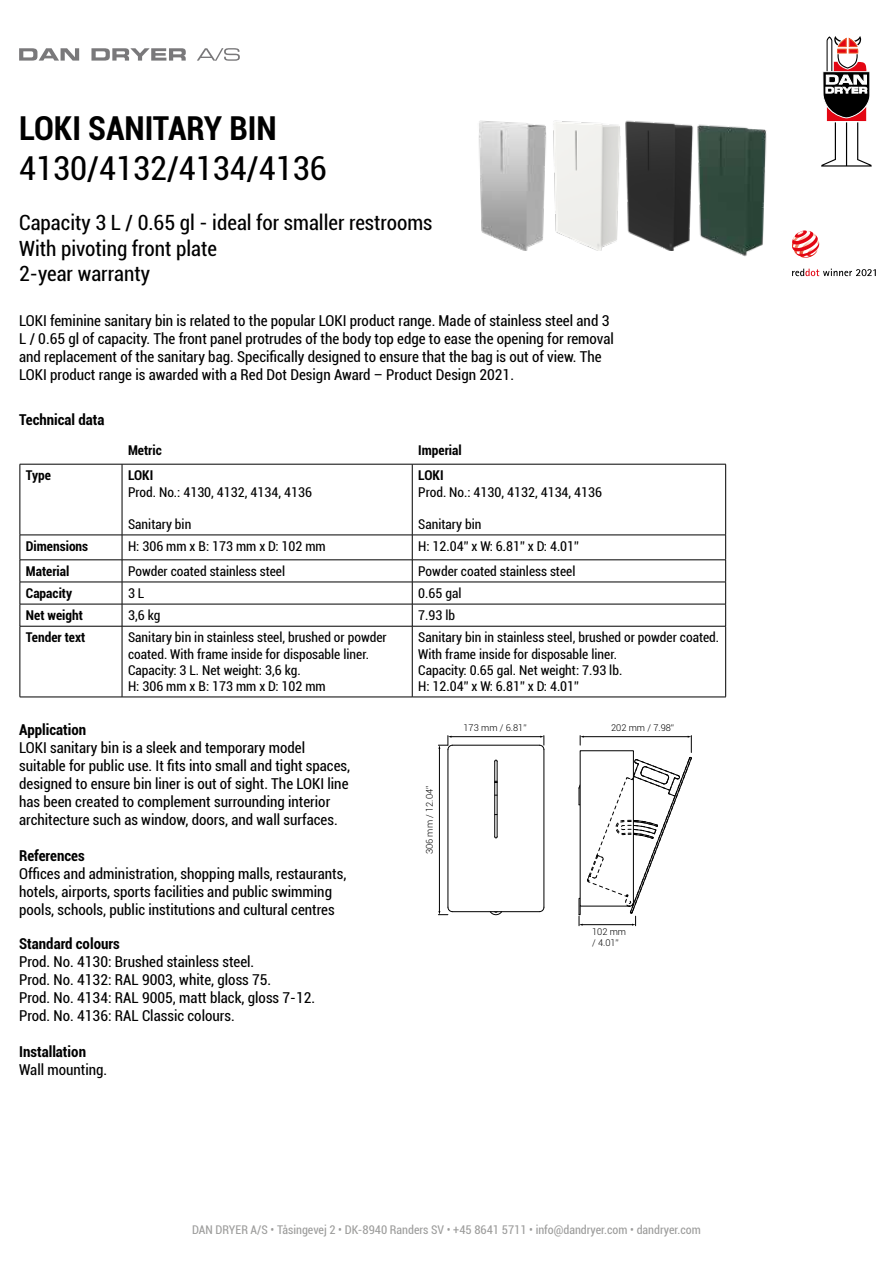
<style>
.page{position:relative;width:893px;height:1263px;background:#fff}
.page>*{position:absolute;margin:0;border:0;box-sizing:border-box;transform-origin:0 0}
.t1{font:condensed 33px "Roboto";color:#000}
.t2{font:700 condensed 33px "Roboto";color:#000}
.t3{font:condensed 21px/25.2px "Roboto";color:#000}
.t4{font:condensed 15px/18px "Roboto";color:#000}
.t5{font:700 condensed 15px "Roboto";color:#000}
.t6{font:condensed 13.5px/16.2px "Roboto";color:#000}
.t7{font:700 condensed 13.5px "Roboto";color:#000}
.t8{font:condensed 12px "Roboto";color:#9d9d9c}
.t9{font:300 9.3px/11.1px "Roboto";color:#000}
</style>
<div class="page">
<svg style="left:19px;top:48px;width:60px;height:13px"></svg>
<svg style="left:91px;top:48px;width:95px;height:13px"></svg>
<svg style="left:197px;top:48px;width:43px;height:13px"></svg>
<svg style="left:821px;top:36px;width:51px;height:131px"></svg>
<hr style="left:122px;top:464px;width:290px;height:1px;background:#000">
<hr style="left:20px;top:464px;width:102px;height:1px;background:#000">
<hr style="left:20px;top:464px;width:1px;height:71px;background:#000">
<hr style="left:122px;top:464px;width:1px;height:71px;background:#000">
<svg style="left:122px;top:536px;width:1px;height:90px"></svg>
<hr style="left:122px;top:626px;width:1px;height:71px;background:#000">
<hr style="left:412px;top:464px;width:314px;height:1px;background:#000">
<hr style="left:412px;top:464px;width:1px;height:71px;background:#000">
<hr style="left:725px;top:464px;width:1px;height:71px;background:#000">
<svg style="left:412px;top:536px;width:1px;height:90px"></svg>
<hr style="left:412px;top:626px;width:1px;height:71px;background:#000">
<hr style="left:20px;top:535px;width:102px;height:1px;background:#000">
<hr style="left:122px;top:535px;width:290px;height:1px;background:#000">
<hr style="left:412px;top:535px;width:314px;height:1px;background:#000">
<hr style="left:20px;top:560px;width:102px;height:1px;background:#000">
<hr style="left:122px;top:560px;width:290px;height:1px;background:#000">
<hr style="left:412px;top:560px;width:314px;height:1px;background:#000">
<hr style="left:20px;top:582px;width:102px;height:1px;background:#000">
<hr style="left:122px;top:582px;width:290px;height:1px;background:#000">
<hr style="left:412px;top:582px;width:314px;height:1px;background:#000">
<hr style="left:20px;top:604px;width:102px;height:1px;background:#000">
<svg style="left:20px;top:535px;width:1px;height:91px"></svg>
<hr style="left:122px;top:604px;width:290px;height:1px;background:#000">
<hr style="left:412px;top:604px;width:314px;height:1px;background:#000">
<svg style="left:725px;top:535px;width:1px;height:91px"></svg>
<hr style="left:20px;top:626px;width:102px;height:1px;background:#000">
<hr style="left:20px;top:626px;width:1px;height:71px;background:#000">
<hr style="left:122px;top:626px;width:290px;height:1px;background:#000">
<hr style="left:412px;top:626px;width:314px;height:1px;background:#000">
<hr style="left:725px;top:626px;width:1px;height:71px;background:#000">
<hr style="left:20px;top:697px;width:102px;height:1px;background:#000">
<hr style="left:122px;top:697px;width:290px;height:1px;background:#000">
<hr style="left:412px;top:697px;width:314px;height:1px;background:#000">
<img style="left:479px;top:120px;width:67px;height:130px">
<img style="left:553px;top:120px;width:68px;height:130px">
<img style="left:625px;top:120px;width:69px;height:130px">
<img style="left:697px;top:124px;width:70px;height:133px">
<svg style="left:792px;top:269px;width:84px;height:7px"></svg>
<svg style="left:792px;top:230px;width:27px;height:28px"></svg>
<hr style="left:451px;top:736px;width:90px;height:1px;background:#000">
<hr style="left:439px;top:748px;width:1px;height:164px;background:#000">
<svg style="left:489px;top:912px;width:13px;height:3px"></svg>
<svg style="left:438px;top:907px;width:15px;height:8px"></svg>
<hr style="left:448px;top:750px;width:1px;height:157px;background:#000">
<svg style="left:438px;top:736px;width:15px;height:14px"></svg>
<hr style="left:452px;top:745px;width:87px;height:1px;background:#000">
<svg style="left:539px;top:736px;width:6px;height:14px"></svg>
<hr style="left:544px;top:750px;width:1px;height:157px;background:#000">
<svg style="left:539px;top:907px;width:5px;height:5px"></svg>
<hr style="left:452px;top:911px;width:87px;height:1px;background:#000">
<hr style="left:497px;top:761px;width:1px;height:76px;background:#000">
<hr style="left:494px;top:761px;width:1px;height:76px;background:#000">
<svg style="left:578px;top:736px;width:114px;height:190px"></svg>
<h1 class="t2" style="left:19px;top:105px;width:259px">LOKI SANITARY BIN</h1>
<h1 class="t1" style="left:19px;top:145px;width:309px">4130/4132/4134/4136</h1>
<h2 class="t3" style="left:19px;top:209px;width:415px">Capacity 3 L / 0.65 gl - ideal for smaller restrooms<br>With pivoting front plate<br>2-year warranty</h2>
<p class="t4" style="left:19px;top:311px;width:596px">LOKI feminine sanitary bin is related to the popular LOKI product range. Made of stainless steel and 3<br>L / 0.65 gl of capacity. The front panel protrudes of the body top edge to ease the opening for removal and replacement of the sanitary bag. Specifically designed to ensure that the bag is out of view. The LOKI product range is awarded with a Red Dot Design Award – Product Design 2021.</p>
<p class="t5" style="left:19px;top:409px;width:87px">Technical data</p>
<p class="t7" style="left:128px;top:440px;width:35px">Metric</p>
<p class="t7" style="left:418px;top:440px;width:45px">Imperial</p>
<p class="t7" style="left:26px;top:466px;width:27px">Type</p>
<p class="t7" style="left:128px;top:466px;width:27px">LOKI</p>
<p class="t6" style="left:128px;top:483px;width:185px">Prod. No.: 4130, 4132, 4134, 4136</p>
<p class="t6" style="left:128px;top:515px;width:65px">Sanitary bin</p>
<p class="t7" style="left:418px;top:466px;width:27px">LOKI</p>
<p class="t6" style="left:418px;top:483px;width:185px">Prod. No.: 4130, 4132, 4134, 4136</p>
<p class="t6" style="left:418px;top:515px;width:65px">Sanitary bin</p>
<p class="t7" style="left:26px;top:537px;width:64px">Dimensions</p>
<p class="t6" style="left:128px;top:538px;width:199px">H: 306 mm x B: 173 mm x D: 102 mm</p>
<p class="t6" style="left:418px;top:538px;width:162px">H: 12.04” x W: 6.81” x D: 4.01”</p>
<p class="t7" style="left:26px;top:562px;width:45px">Material</p>
<p class="t6" style="left:128px;top:563px;width:159px">Powder coated stainless steel</p>
<p class="t6" style="left:418px;top:563px;width:159px">Powder coated stainless steel</p>
<p class="t7" style="left:26px;top:584px;width:48px">Capacity</p>
<p class="t6" style="left:128px;top:585px;width:18px">3 L</p>
<p class="t6" style="left:418px;top:585px;width:45px">0.65 gal</p>
<p class="t7" style="left:26px;top:606px;width:59px">Net weight</p>
<p class="t6" style="left:128px;top:607px;width:34px">3,6 kg</p>
<p class="t6" style="left:418px;top:607px;width:38px">7.93 lb</p>
<p class="t7" style="left:26px;top:628px;width:61px">Tender text</p>
<p class="t6" style="left:128px;top:629px;width:260px">Sanitary bin in stainless steel, brushed or powder coated. With frame inside for disposable liner.<br>Capacity: 3 L. Net weight: 3,6 kg.<br>H: 306 mm x B: 173 mm x D: 102 mm</p>
<p class="t6" style="left:418px;top:629px;width:302px">Sanitary bin in stainless steel, brushed or powder coated.<br>With frame inside for disposable liner.<br>Capacity: 0.65 gal. Net weight: 7.93 lb.<br>H: 12.04” x W: 6.81” x D: 4.01”</p>
<p class="t5" style="left:19px;top:719px;width:69px">Application</p>
<p class="t4" style="left:19px;top:738px;width:333px">LOKI sanitary bin is a sleek and temporary model suitable for public use. It fits into small and tight spaces, designed to ensure bin liner is out of sight. The LOKI line has been created to complement surrounding interior architecture such as window, doors, and wall surfaces.</p>
<p class="t5" style="left:19px;top:845px;width:67px">References</p>
<p class="t4" style="left:19px;top:864px;width:329px">Offices and administration, shopping malls, restaurants, hotels, airports, sports facilities and public swimming pools, schools, public institutions and cultural centres</p>
<p class="t5" style="left:19px;top:933px;width:102px">Standard colours</p>
<p class="t4" style="left:19px;top:952px;width:298px">Prod. No. 4130: Brushed stainless steel.<br>Prod. No. 4132: RAL 9003, white, gloss 75.<br>Prod. No. 4134: RAL 9005, matt black, gloss 7-12.<br>Prod. No. 4136: RAL Classic colours.</p>
<p class="t5" style="left:19px;top:1041px;width:68px">Installation</p>
<p class="t4" style="left:19px;top:1060px;width:90px">Wall mounting.</p>
<p class="t9" style="left:424px;top:854px;width:70px;rotate:-90deg">306 mm / 12.04”</p>
<p class="t9" style="left:463px;top:722px;width:65px">173 mm / 6.81”</p>
<p class="t9" style="left:611px;top:722px;width:65px">202 mm / 7.98”</p>
<p class="t9" style="left:592px;top:926px;width:36px">102 mm / 4.01”</p>
<p class="t8" style="left:192px;top:1221px;width:510px">DAN DRYER A/S • Tåsingevej 2 • DK-8940 Randers SV • +45 8641 5711 • info@dandryer.com • dandryer.com</p>
</div>
